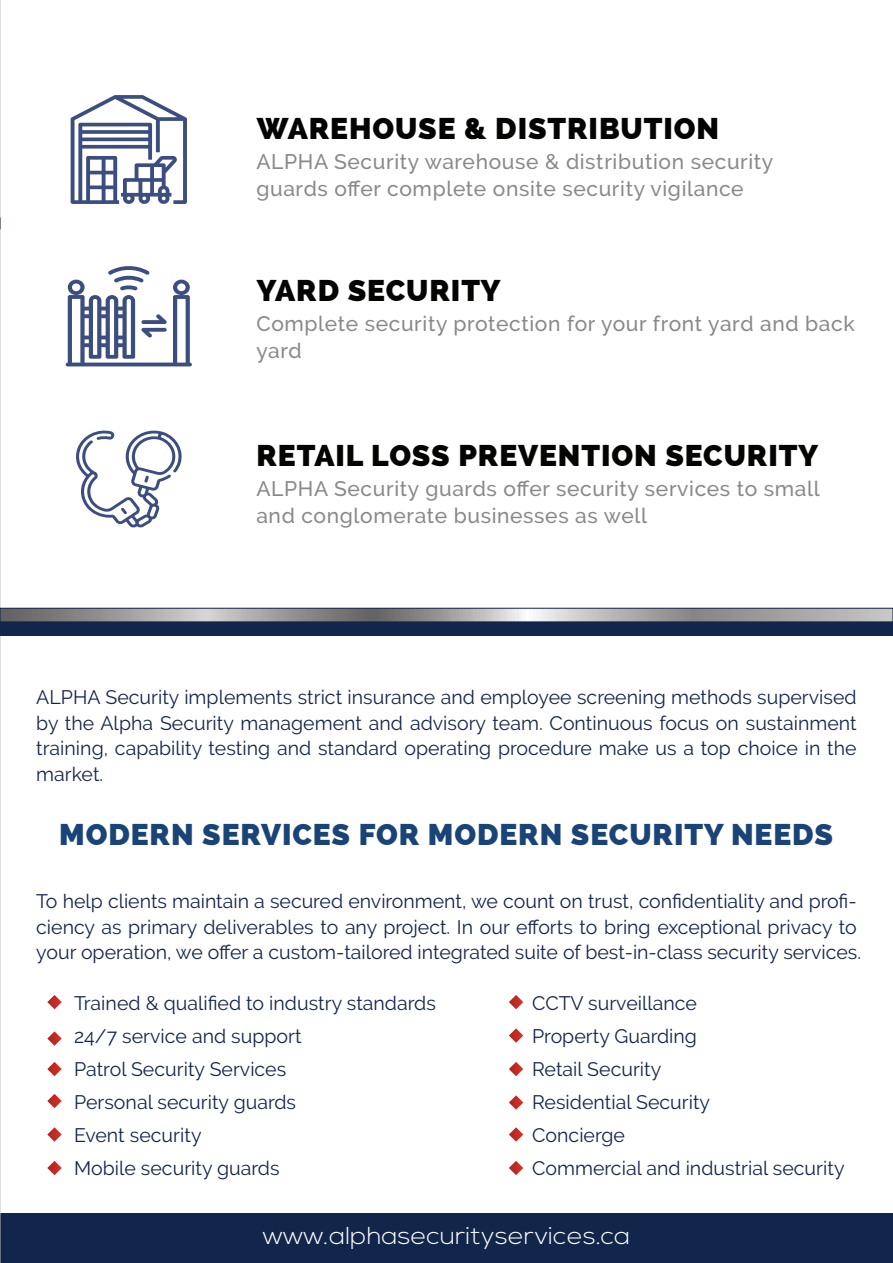
<style>
.page{position:relative;width:893px;height:1263px;background:#fff}
.page>*{position:absolute;margin:0;border:0;box-sizing:border-box;transform-origin:0 0}
.t1{font:800 30px "Raleway";letter-spacing:.03em;color:#040503}
.t2{font:800 30px "Raleway";letter-spacing:.03em;color:#1a4477}
.t3{font:300 24.45px "Nexa";color:#fff;scale:1.08 1}
.t4{font:500 21px/27px "Raleway";letter-spacing:.03em;color:#8a898a}
.t5{font:19.5px/33px "Raleway";color:#12254a}
</style>
<div class="page">
<div style="left:0;top:1214px;width:893px;height:49px;background:#12254a"></div>
<hr style="left:0;top:0;width:1px;height:1263px;background:#c3c1c0">
<svg style="left:71px;top:95px;width:116px;height:109px"></svg>
<svg style="left:66px;top:266px;width:126px;height:100px"></svg>
<hr style="left:0;top:1214px;width:1px;height:49px;background:#12254a">
<svg style="left:76px;top:430px;width:106px;height:98px"></svg>
<svg style="left:47px;top:995px;width:15px;height:14px"></svg>
<svg style="left:47px;top:1031px;width:15px;height:15px"></svg>
<svg style="left:47px;top:1062px;width:15px;height:14px"></svg>
<svg style="left:47px;top:1094px;width:15px;height:14px"></svg>
<svg style="left:47px;top:1127px;width:15px;height:15px"></svg>
<svg style="left:47px;top:1161px;width:15px;height:14px"></svg>
<svg style="left:509px;top:995px;width:14px;height:14px"></svg>
<svg style="left:509px;top:1028px;width:14px;height:15px"></svg>
<svg style="left:509px;top:1062px;width:14px;height:14px"></svg>
<svg style="left:509px;top:1095px;width:14px;height:15px"></svg>
<svg style="left:509px;top:1127px;width:14px;height:15px"></svg>
<svg style="left:509px;top:1161px;width:14px;height:14px"></svg>
<svg style="left:2px;top:610px;width:889px;height:10px;background:#a4a3a2"></svg>
<div style="left:0;top:608px;width:893px;height:14px;border:1px solid #12254a"></div>
<div style="left:0;top:622px;width:893px;height:14px;background:#12254a"></div>
<hr style="left:0;top:2px;width:1px;height:227px;background:#e1e0e0">
<h1 class="t1" style="left:257px;top:111px;width:464px">WAREHOUSE &amp; DISTRIBUTION</h1>
<p class="t4" style="left:256px;top:148px;width:518px">ALPHA Security warehouse &amp; distribution security guards offer complete onsite security vigilance</p>
<h1 class="t1" style="left:257px;top:273px;width:245px">YARD SECURITY</h1>
<p class="t4" style="left:256px;top:311px;width:600px">Complete security protection for your front yard and back yard</p>
<h1 class="t1" style="left:256px;top:438px;width:563px">RETAIL LOSS PREVENTION SECURITY</h1>
<p class="t4" style="left:256px;top:475px;width:565px">ALPHA Security guards offer security services to small and conglomerate businesses as well</p>
<p class="t5" style="left:36px;top:684px;width:822px;line-height:25.5px;text-align:justify">ALPHA Security implements strict insurance and employee screening methods supervised by the Alpha Security management and advisory team. Continuous focus on sustainment training, capability testing and standard operating procedure make us a top choice in the market.</p>
<h1 class="t2" style="left:59px;top:817px;width:775px">MODERN SERVICES FOR MODERN SECURITY NEEDS</h1>
<p class="t5" style="left:36px;top:888px;width:826px;line-height:25.5px">To help clients maintain a secured environment, we count on trust, confidentiality and profi&shy;ciency as primary deliverables to any project. In our efforts to bring exceptional privacy to your operation, we offer a custom-tailored integrated suite of best-in-class security services.</p>
<p class="t5" style="left:74px;top:986px;width:363px">Trained &amp; qualified to industry standards<br>24/7 service and support<br>Patrol Security Services<br>Personal security guards<br>Event security<br>Mobile security guards</p>
<p class="t5" style="left:532px;top:986px;width:314px">CCTV surveillance<br>Property Guarding<br>Retail Security<br>Residential Security<br>Concierge<br>Commercial and industrial security</p>
<p class="t3" style="left:263px;top:1222px;width:341px">www.alphasecurityservices.ca</p>
</div>
